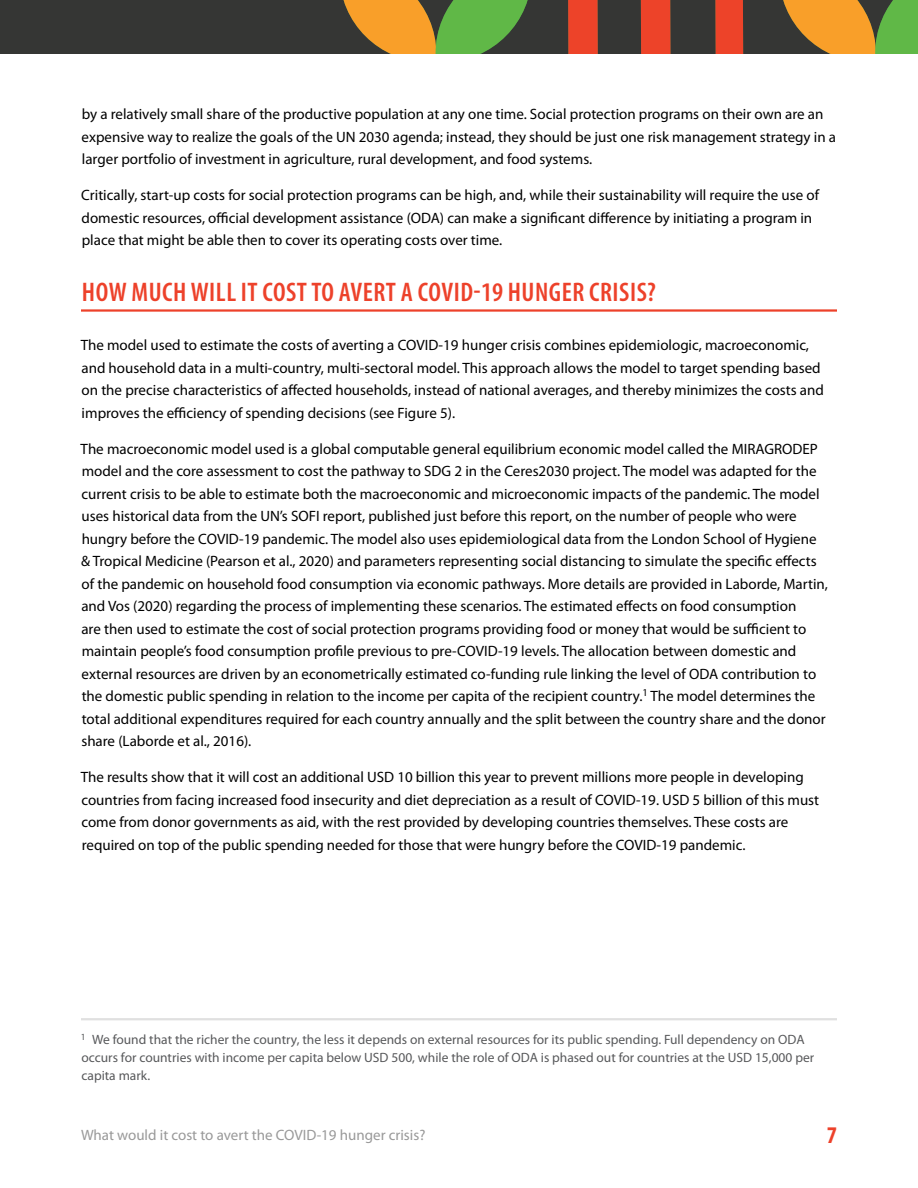
<style>
.page{position:relative;width:918px;height:1188px;background:#fff}
.page>*{position:absolute;margin:0;border:0;box-sizing:border-box;transform-origin:0 0}
.t1{font:600 condensed 27px "Myriad Pro";letter-spacing:.02em;color:#ed412a}
.t2{font:700 condensed 24px "Myriad Pro";color:#ed412a}
.t3{font:15px/22.5px "Myriad Pro";color:#000}
.t4{font:15px "Myriad Pro";color:#999}
.t5{font:13.5px/18px "Myriad Pro";color:#58595b}
</style>
<div class="page">
<div style="left:0;top:0;width:918px;height:54px;background:#353634"></div>
<svg style="left:783px;top:0;width:135px;height:54px"></svg>
<svg style="left:343px;top:0;width:185px;height:54px"></svg>
<svg style="left:568px;top:0;width:176px;height:54px"></svg>
<hr style="left:81px;top:1018px;width:756px;height:2px;background:#e0e0e0">
<hr style="left:81px;top:309px;width:756px;height:3px;background:#ed412a">
<p class="t3" style="left:82px;top:103px;width:756px">by a relatively small share of the productive population at any one time. Social protection programs on their own are an expensive way to realize the goals of the UN 2030 agenda; instead, they should be just one risk management strategy in a larger portfolio of investment in agriculture, rural development, and food systems.</p>
<p class="t3" style="left:81px;top:184px;width:739px">Critically, start-up costs for social protection programs can be high, and, while their sustainability will require the use of domestic resources, official development assistance (ODA) can make a significant difference by initiating a program in place that might be able then to cover its operating costs over time.</p>
<h1 class="t1" style="left:82px;top:275px;width:576px">HOW MUCH WILL IT COST TO AVERT A COVID-19 HUNGER CRISIS?</h1>
<p class="t3" style="left:81px;top:334px;width:745px">The model used to estimate the costs of averting a COVID-19 hunger crisis combines epidemiologic, macroeconomic, and household data in a multi-country, multi-sectoral model. This approach allows the model to target spending based on the precise characteristics of affected households, instead of national averages, and thereby minimizes the costs and improves the efficiency of spending decisions (see Figure 5).</p>
<p class="t3" style="left:81px;top:437px;width:749px">The macroeconomic model used is a global computable general equilibrium economic model called the MIRAGRODEP model and the core assessment to cost the pathway to SDG 2 in the Ceres2030 project. The model was adapted for the current crisis to be able to estimate both the macroeconomic and microeconomic impacts of the pandemic. The model uses historical data from the UN’s SOFI report, published just before this report, on the number of people who were hungry before the COVID-19 pandemic. The model also uses epidemiological data from the London School of Hygiene &amp; Tropical Medicine (Pearson et al., 2020) and parameters representing social distancing to simulate the specific effects of the pandemic on household food consumption via economic pathways. More details are provided in Laborde, Martin, and Vos (2020) regarding the process of implementing these scenarios. The estimated effects on food consumption<br>are then used to estimate the cost of social protection programs providing food or money that would be sufficient to maintain people’s food consumption profile previous to pre-COVID-19 levels. The allocation between domestic and external resources are driven by an econometrically estimated co-funding rule linking the level of ODA contribution to the domestic public spending in relation to the income per capita of the recipient country.<sup>1</sup> The model determines the total additional expenditures required for each country annually and the split between the country share and the donor share (Laborde et al., 2016).</p>
<p class="t3" style="left:81px;top:766px;width:740px">The results show that it will cost an additional USD 10 billion this year to prevent millions more people in developing countries from facing increased food insecurity and diet depreciation as a result of COVID-19. USD 5 billion of this must come from donor governments as aid, with the rest provided by developing countries themselves. These costs are required on top of the public spending needed for those that were hungry before the COVID-19 pandemic.</p>
<p class="t5" style="left:81px;top:1030px;width:735px"><sup>1</sup> We found that the richer the country, the less it depends on external resources for its public spending. Full dependency on ODA occurs for countries with income per capita below USD 500, while the role of ODA is phased out for countries at the USD 15,000 per capita mark.</p>
<p class="t4" style="left:81px;top:1125px;width:346px">What would it cost to avert the COVID-19 hunger crisis?</p>
<h2 class="t2" style="left:827px;top:1120px;width:12px">7</h2>
</div>
